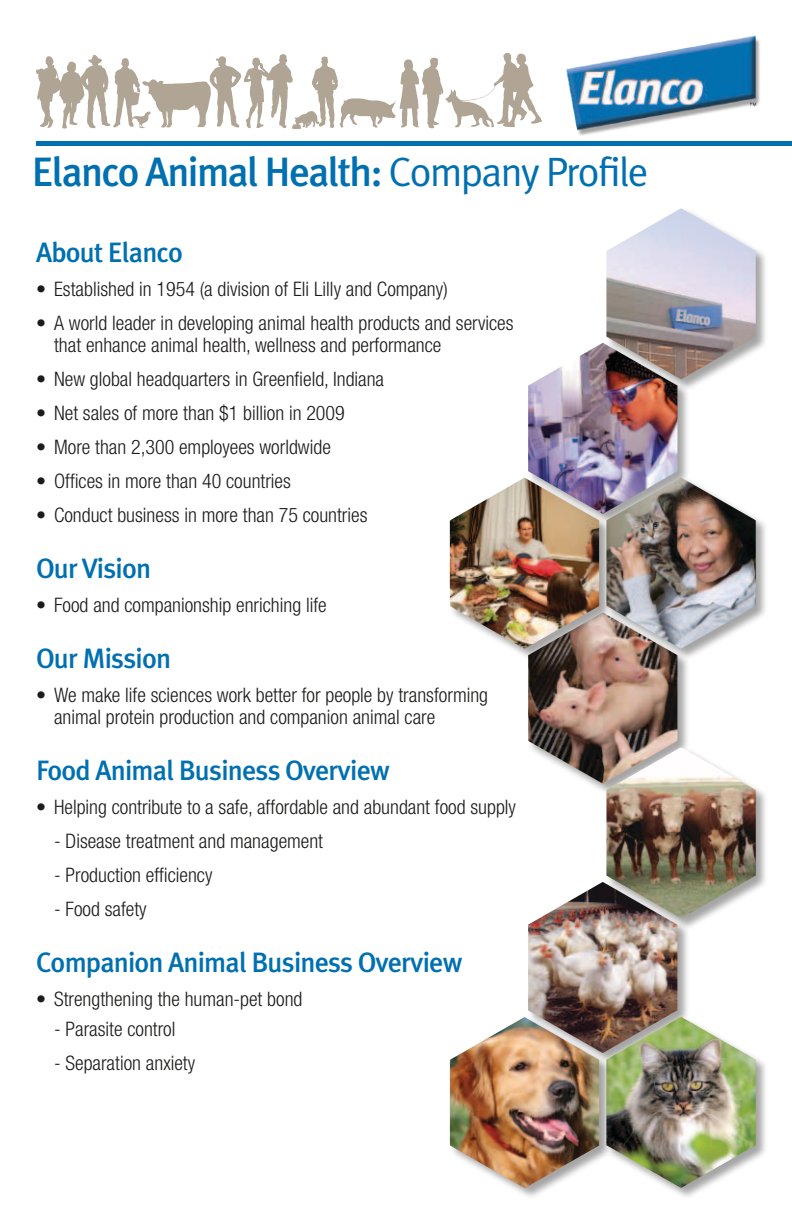
<style>
.page{position:relative;width:792px;height:1224px;background:#fff}
.page>*{position:absolute;margin:0;border:0;box-sizing:border-box;transform-origin:0 0}
.t1{font:500 41px "Meta Plus";letter-spacing:-.04em;color:#0070b0}
.t2{font:500 28px "Meta Plus";letter-spacing:-.03em;color:#0070b0}
.t3{font:300 condensed 20px/22px "Helvetica Neue";color:#1c1b1a}
.s1{font-family:"Meta Plus Normal";font-weight:400}
</style>
<div class="page">
<svg style="left:36px;top:53px;width:506px;height:76px"></svg>
<img style="left:566px;top:35px;width:194px;height:101px">
<hr style="left:36px;top:141px;width:756px;height:4px;background:#0070b0">
<div style="left:527px;top:342px;width:163px;height:184px;background:#1c1b1a;opacity:.4"></div>
<img style="left:528px;top:343px;width:149px;height:134px">
<div style="left:606px;top:477px;width:162px;height:183px;background:#1c1b1a;opacity:.4"></div>
<img style="left:612px;top:478px;width:144px;height:171px">
<div style="left:527px;top:612px;width:163px;height:183px;background:#1c1b1a;opacity:.4"></div>
<img style="left:528px;top:612px;width:149px;height:172px">
<div style="left:606px;top:747px;width:163px;height:184px;background:#1c1b1a;opacity:.4"></div>
<img style="left:606px;top:748px;width:150px;height:170px">
<div style="left:527px;top:881px;width:163px;height:184px;background:#1c1b1a;opacity:.4"></div>
<img style="left:528px;top:882px;width:149px;height:134px">
<div style="left:606px;top:1016px;width:162px;height:184px;background:#1c1b1a;opacity:.4"></div>
<img style="left:612px;top:1017px;width:144px;height:171px">
<div style="left:449px;top:1016px;width:163px;height:184px;background:#1c1b1a;opacity:.4"></div>
<img style="left:450px;top:1017px;width:149px;height:171px">
<div style="left:449px;top:477px;width:163px;height:184px;background:#1c1b1a;opacity:.4"></div>
<img style="left:450px;top:478px;width:149px;height:171px">
<div style="left:606px;top:208px;width:162px;height:183px;background:#1c1b1a;opacity:.4"></div>
<img style="left:606px;top:208px;width:150px;height:171px">
<h1 class="t1" style="left:32px;top:148px;width:618px">Elanco Animal Health: <span class="s1">Company Profile</span></h1>
<h2 class="t2" style="left:36px;top:236px;width:148px">About Elanco</h2>
<p class="t3" style="left:36px;top:278px;width:413px">• Established in 1954 (a division of Eli Lilly and Company)</p>
<p class="t3" style="left:54px;top:312px;width:461px;text-indent:-18px">• A world leader in developing animal health products and services that enhance animal health, wellness and performance</p>
<p class="t3" style="left:36px;top:368px;width:350px">• New global headquarters in Greenfield, Indiana</p>
<p class="t3" style="left:36px;top:402px;width:310px">• Net sales of more than $1 billion in 2009</p>
<p class="t3" style="left:36px;top:436px;width:296px">• More than 2,300 employees worldwide</p>
<p class="t3" style="left:36px;top:470px;width:256px">• Offices in more than 40 countries</p>
<p class="t3" style="left:36px;top:504px;width:333px">• Conduct business in more than 75 countries</p>
<h2 class="t2" style="left:36px;top:552px;width:117px">Our Vision</h2>
<p class="t3" style="left:36px;top:594px;width:292px">• Food and companionship enriching life</p>
<h2 class="t2" style="left:36px;top:642px;width:137px">Our Mission</h2>
<p class="t3" style="left:54px;top:684px;width:436px;text-indent:-18px">• We make life sciences work better for people by transforming animal protein production and companion animal care</p>
<h2 class="t2" style="left:36px;top:754px;width:355px">Food Animal Business Overview</h2>
<p class="t3" style="left:36px;top:796px;width:481px">• Helping contribute to a safe, affordable and abundant food supply</p>
<p class="t3" style="left:54px;top:830px;width:270px">- Disease treatment and management</p>
<p class="t3" style="left:54px;top:864px;width:160px">- Production efficiency</p>
<p class="t3" style="left:54px;top:898px;width:94px">- Food safety</p>
<h2 class="t2" style="left:36px;top:946px;width:428px">Companion Animal Business Overview</h2>
<p class="t3" style="left:36px;top:988px;width:268px">• Strengthening the human-pet bond</p>
<p class="t3" style="left:54px;top:1018px;width:123px">- Parasite control</p>
<p class="t3" style="left:54px;top:1052px;width:143px">- Separation anxiety</p>
</div>
